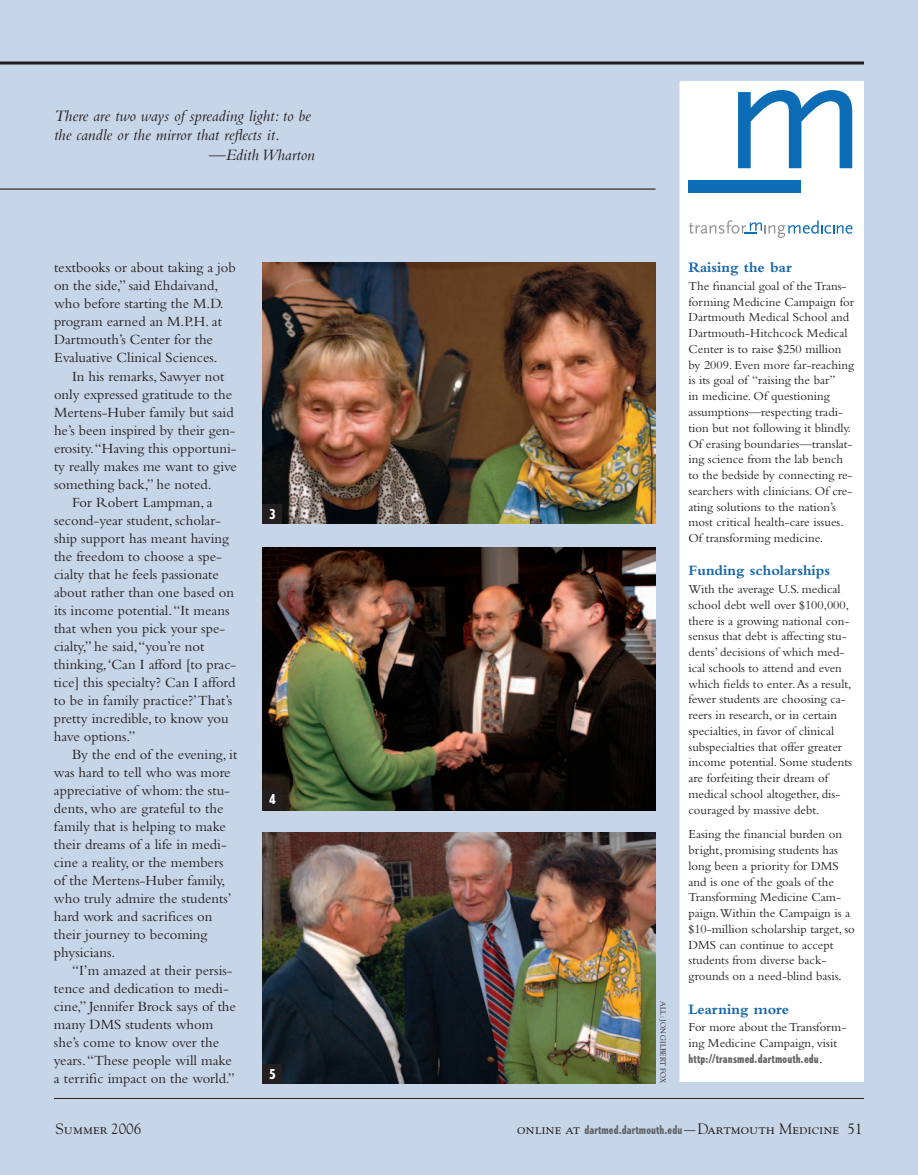
<style>
.page{position:relative;width:918px;height:1175px;background:#fff}
.page>*{position:absolute;margin:0;border:0;box-sizing:border-box;transform-origin:0 0}
.t1{font:italic 16.5px "Bembo";color:#231f20}
.t2{font:15px "Goudy SC";color:#231f20}
.t3{font:700 15px "Bembo";color:#1868ad}
.t4{font:14.7px/18px "Bembo";color:#231f20}
.t5{font:800 condensed 13.5px "Tempo";color:#fff}
.t6{font:12.75px/15.8px "Bembo";color:#231f20}
.t7{font:800 condensed 12px "Tempo";letter-spacing:.015em;color:#636366}
.t8{font:7.5px "Goudy";color:#231f20}
.s1{font-family:"Bembo";font-weight:400;font-stretch:normal;font-size:12.75px;color:#231f20}
.s2{font-family:"Goudy"}
.s3{font-family:"Tempo";font-weight:800;font-stretch:condensed;font-size:12px;color:#636366}
</style>
<div class="page">
<div style="left:0;top:0;width:918px;height:1174px;background:#c7d5e9"></div>
<hr style="left:54px;top:1098px;width:810px;height:1px;background:#231f20">
<div style="left:680px;top:82px;width:183px;height:999px;background:#fff"></div>
<div style="left:680px;top:81px;width:184px;height:1001px;border:2px solid #fff"></div>
<svg style="left:738px;top:90px;width:114px;height:78px"></svg>
<div style="left:688px;top:181px;width:113px;height:12px;background:#0d6cb6"></div>
<img style="left:262px;top:832px;width:394px;height:251px">
<hr style="left:0;top:62px;width:864px;height:2px;background:#231f20">
<hr style="left:0;top:188px;width:656px;height:2px;background:#231f20">
<div style="left:262px;top:1064px;width:20px;height:19px;background:#231f20"></div>
<img style="left:262px;top:548px;width:394px;height:262px">
<div style="left:262px;top:789px;width:20px;height:19px;background:#231f20"></div>
<img style="left:262px;top:262px;width:393px;height:262px">
<div style="left:262px;top:504px;width:20px;height:20px;background:#231f20"></div>
<svg style="left:689px;top:220px;width:163px;height:18px"></svg>
<p class="t1" style="left:54px;top:110px;width:258px">There are two ways of spreading light: to be</p>
<p class="t1" style="left:54px;top:129px;width:227px">the candle or the mirror that reflects it.</p>
<p class="t1" style="left:209px;top:149px;width:107px">—Edith Wharton</p>
<p class="t4" style="left:54px;top:260px;width:183px">textbooks or about taking a job on the side,” said Ehdaivand, who before starting the M.D. program earned an M.P.H. at<br>Dartmouth’s Center for the<br>Evaluative Clinical Sciences.</p>
<p class="t4" style="left:72px;top:368px;width:154px">In his remarks, Sawyer not</p>
<p class="t4" style="left:54px;top:386px;width:180px">only expressed gratitude to the</p>
<p class="t4" style="left:54px;top:404px;width:181px">Mertens-Huber family but said</p>
<p class="t4" style="left:54px;top:422px;width:183px">he’s been inspired by their gen-</p>
<p class="t4" style="left:54px;top:440px;width:184px">erosity.“Having this opportuni-</p>
<p class="t4" style="left:54px;top:458px;width:184px">ty really makes me want to give</p>
<p class="t4" style="left:54px;top:476px;width:159px">something back,” he noted.</p>
<p class="t4" style="left:72px;top:494px;width:142px">For Robert Lampman, a</p>
<p class="t4" style="left:54px;top:512px;width:169px">second-year student, scholar-</p>
<p class="t4" style="left:54px;top:530px;width:176px">ship support has meant having</p>
<p class="t4" style="left:54px;top:548px;width:170px">the freedom to choose a spe-</p>
<p class="t4" style="left:54px;top:566px;width:166px">cialty that he feels passionate</p>
<p class="t4" style="left:54px;top:584px;width:182px">about rather than one based on</p>
<p class="t4" style="left:54px;top:602px;width:177px">its income potential.“It means</p>
<p class="t4" style="left:54px;top:620px;width:173px">that when you pick your spe-</p>
<p class="t4" style="left:54px;top:638px;width:152px">cialty,” he said,“you’re not</p>
<p class="t4" style="left:54px;top:656px;width:184px">thinking,‘Can I afford [to prac-</p>
<p class="t4" style="left:54px;top:674px;width:183px">tice] this specialty? Can I afford</p>
<p class="t4" style="left:54px;top:692px;width:180px">to be in family practice?’That’s</p>
<p class="t4" style="left:54px;top:710px;width:176px">pretty incredible, to know you</p>
<p class="t4" style="left:54px;top:728px;width:83px">have options.”</p>
<p class="t4" style="left:72px;top:746px;width:167px">By the end of the evening, it</p>
<p class="t4" style="left:54px;top:764px;width:178px">was hard to tell who was more</p>
<p class="t4" style="left:54px;top:782px;width:178px">appreciative of whom: the stu-</p>
<p class="t4" style="left:54px;top:800px;width:171px">dents, who are grateful to the</p>
<p class="t4" style="left:54px;top:818px;width:174px">family that is helping to make</p>
<p class="t4" style="left:54px;top:836px;width:174px">their dreams of a life in medi-</p>
<p class="t4" style="left:54px;top:854px;width:171px">cine a reality, or the members</p>
<p class="t4" style="left:54px;top:872px;width:173px">of the Mertens-Huber family,</p>
<p class="t4" style="left:54px;top:890px;width:179px">who truly admire the students’</p>
<p class="t4" style="left:54px;top:908px;width:160px">hard work and sacrifices on</p>
<p class="t4" style="left:54px;top:926px;width:155px">their journey to becoming</p>
<p class="t4" style="left:54px;top:944px;width:63px">physicians.</p>
<p class="t4" style="left:72px;top:962px;width:162px">“I’m amazed at their persis-</p>
<p class="t4" style="left:54px;top:980px;width:176px">tence and dedication to medi-</p>
<p class="t4" style="left:54px;top:998px;width:183px">cine,” Jennifer Brock says of the</p>
<p class="t4" style="left:54px;top:1016px;width:161px">many DMS students whom</p>
<p class="t4" style="left:54px;top:1034px;width:167px">she’s come to know over the</p>
<p class="t4" style="left:54px;top:1052px;width:179px">years.“These people will make</p>
<p class="t4" style="left:54px;top:1070px;width:182px">a terrific impact on the world.”</p>
<p class="t5" style="left:269px;top:1069px;width:8px">5</p>
<p class="t5" style="left:269px;top:509px;width:8px">3</p>
<p class="t5" style="left:269px;top:794px;width:8px">4</p>
<p class="t8" style="left:667px;top:1001px;width:83px;rotate:90deg">ALL: JON GILBERT FOX</p>
<p class="t3" style="left:688px;top:262px;width:105px">Raising the bar</p>
<p class="t6" style="left:688px;top:279px;width:167px">The financial goal of the Trans&shy;forming Medicine Campaign for<br>Dartmouth Medical School and<br>Dartmouth-Hitchcock Medical<br>Center is to raise $250 million by 2009. Even more far-reaching is its goal of “raising the bar”<br>in medicine. Of questioning assumptions—respecting tradi&shy;tion but not following it blindly.<br>Of erasing boundaries—translat&shy;ing science from the lab bench to the bedside by connecting re&shy;searchers with clinicians. Of cre&shy;ating solutions to the nation’s most critical health-care issues.<br>Of transforming medicine.</p>
<p class="t3" style="left:688px;top:565px;width:143px">Funding scholarships</p>
<p class="t6" style="left:688px;top:582px;width:165px">With the average U.S. medical school debt well over $100,000, there is a growing national con&shy;sensus that debt is affecting stu&shy;dents’ decisions of which med&shy;ical schools to attend and even which fields to enter.As a result, fewer students are choosing ca&shy;reers in research, or in certain specialties, in favor of clinical subspecialties that offer greater income potential. Some students are forfeiting their dream of medical school altogether, dis&shy;couraged by massive debt.</p>
<p class="t6" style="left:688px;top:827px;width:168px">Easing the financial burden on bright, promising students has long been a priority for DMS and is one of the goals of the<br>Transforming Medicine Cam&shy;paign.Within the Campaign is a $10-million scholarship target, so<br>DMS can continue to accept students from diverse back&shy;grounds on a need-blind basis.</p>
<p class="t3" style="left:688px;top:1003px;width:102px">Learning more</p>
<p class="t6" style="left:688px;top:1020px;width:159px">For more about the Transform&shy;ing Medicine Campaign, visit</p>
<p class="t7" style="left:688px;top:1054px;width:135px">http://transmed.dartmouth.edu<span class="s1">.</span></p>
<p class="t2" style="left:56px;top:1122px;width:87px">Summer <span class="s2">2006</span></p>
<p class="t2" style="left:517px;top:1122px;width:347px">online at <span class="s3">dartmed.dartmouth.edu</span>—Dartmouth Medicine <span class="s2">51</span></p>
</div>
